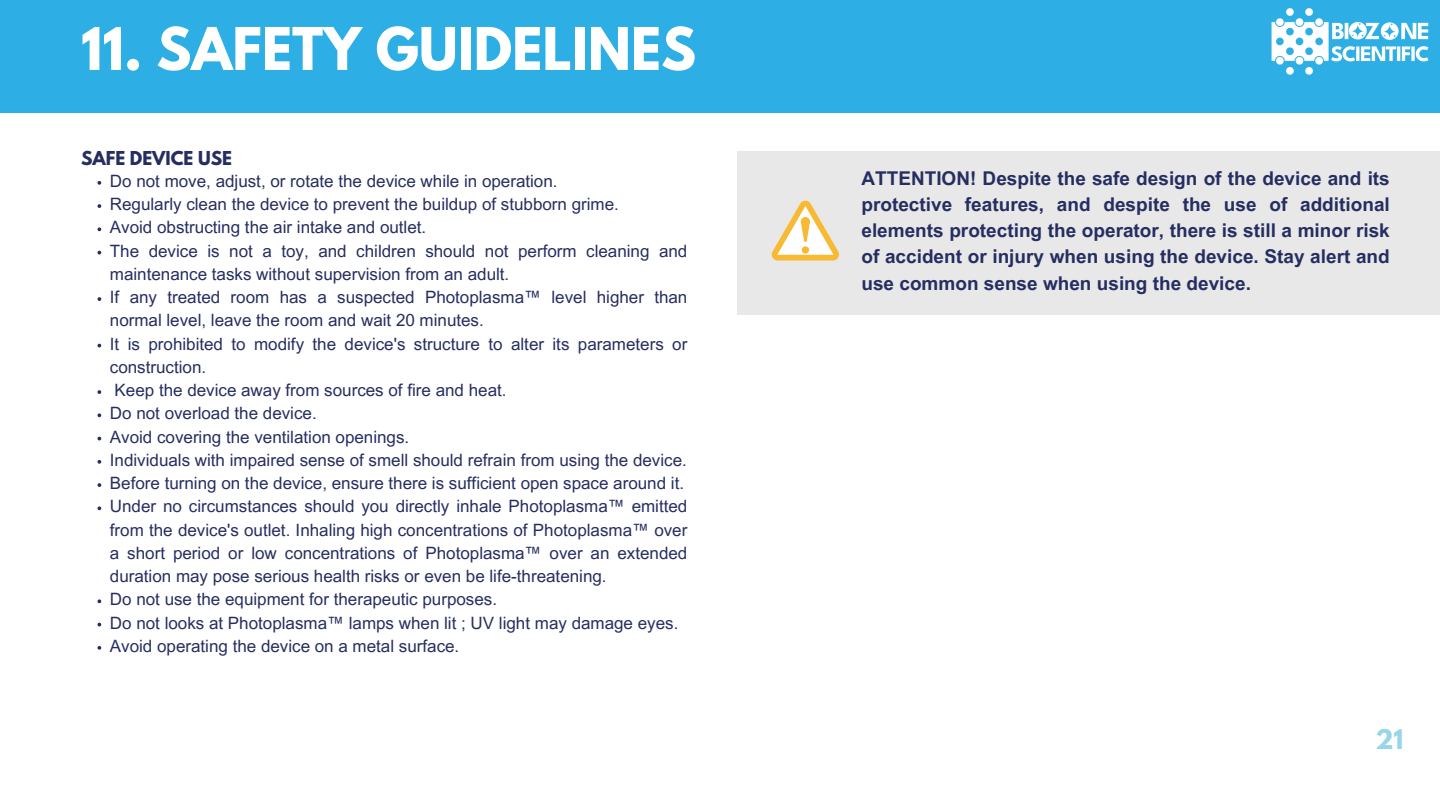
<style>
.page{position:relative;width:1440px;height:810px;background:#fff}
.page>*{position:absolute;margin:0;border:0;box-sizing:border-box;transform-origin:0 0}
.t1{font:700 52.1px "League Spartan";color:#fff}
.t2{font:700 24px "League Spartan";color:#98d5e8}
.t3{font:700 19px/26.2px "Arial MT Pro";color:#262e61;text-align:justify}
.t4{font:17px/23.2px "Arial MT Pro";color:#262e61}
.t5{font:700 17px "League Spartan";color:#262e61}
</style>
<div class="page">
<div style="left:0;top:0;width:1440px;height:112px;background:#2dafe6"></div>
<svg style="left:98px;top:181px;width:3px;height:4px"></svg>
<svg style="left:98px;top:204px;width:3px;height:4px"></svg>
<svg style="left:98px;top:227px;width:3px;height:4px"></svg>
<svg style="left:98px;top:297px;width:3px;height:4px"></svg>
<svg style="left:98px;top:390px;width:3px;height:4px"></svg>
<svg style="left:98px;top:413px;width:3px;height:4px"></svg>
<svg style="left:98px;top:460px;width:3px;height:4px"></svg>
<svg style="left:98px;top:483px;width:3px;height:4px"></svg>
<svg style="left:98px;top:506px;width:3px;height:4px"></svg>
<svg style="left:98px;top:599px;width:3px;height:4px"></svg>
<svg style="left:98px;top:646px;width:3px;height:4px"></svg>
<div style="left:737px;top:151px;width:703px;height:164px;background:#e8e8e8"></div>
<svg style="left:772px;top:201px;width:67px;height:60px"></svg>
<img style="left:1271px;top:8px;width:158px;height:67px">
<h1 class="t1" style="left:81px;top:23px;width:617px">11. SAFETY GUIDELINES</h1>
<p class="t5" style="left:81px;top:150px;width:153px">SAFE DEVICE USE</p>
<h3 class="t4" style="left:110px;top:172px;width:449px">Do not move, adjust, or rotate the device while in operation.</h3>
<p class="t4" style="left:110px;top:195px;width:511px">Regularly clean the device to prevent the buildup of stubborn grime.</p>
<p class="t4" style="left:110px;top:218px;width:318px">Avoid obstructing the air intake and outlet.</p>
<p class="t4" style="left:110px;top:241px;width:579px">The device is not a toy, and children should not perform cleaning and maintenance tasks without supervision from an adult.</p>
<p class="t4" style="left:110px;top:288px;width:579px">If any treated room has a suspected Photoplasma™ level higher than normal level, leave the room and wait 20 minutes.</p>
<p class="t4" style="left:110px;top:334px;width:579px">It is prohibited to modify the device's structure to alter its parameters or construction.</p>
<p class="t4" style="left:115px;top:381px;width:393px">Keep the device away from sources of fire and heat.</p>
<p class="t4" style="left:110px;top:404px;width:208px">Do not overload the device.</p>
<p class="t4" style="left:110px;top:427px;width:301px">Avoid covering the ventilation openings.</p>
<p class="t4" style="left:110px;top:451px;width:579px">Individuals with impaired sense of smell should refrain from using the device.</p>
<p class="t4" style="left:110px;top:474px;width:576px">Before turning on the device, ensure there is sufficient open space around it.</p>
<p class="t4" style="left:110px;top:497px;width:579px;text-align:justify">Under no circumstances should you directly inhale Photoplasma™ emitted from the device's outlet. Inhaling high concentrations of Photoplasma™ over a short period or low concentrations of Photoplasma™ over an extended duration may pose serious health risks or even be life-threatening.</p>
<p class="t4" style="left:110px;top:590px;width:389px">Do not use the equipment for therapeutic purposes.</p>
<p class="t4" style="left:110px;top:613px;width:570px">Do not looks at Photoplasma™ lamps when lit ; UV light may damage eyes.</p>
<p class="t4" style="left:110px;top:637px;width:351px">Avoid operating the device on a metal surface.</p>
<p class="t3" style="left:861px;top:167px;width:530px">ATTENTION! Despite the safe design of the device and its protective features, and despite the use of additional elements protecting the operator, there is still a minor risk of accident or injury when using the device. Stay alert and use common sense when using the device.</p>
<p class="t2" style="left:1375px;top:727px;width:29px">21</p>
</div>
